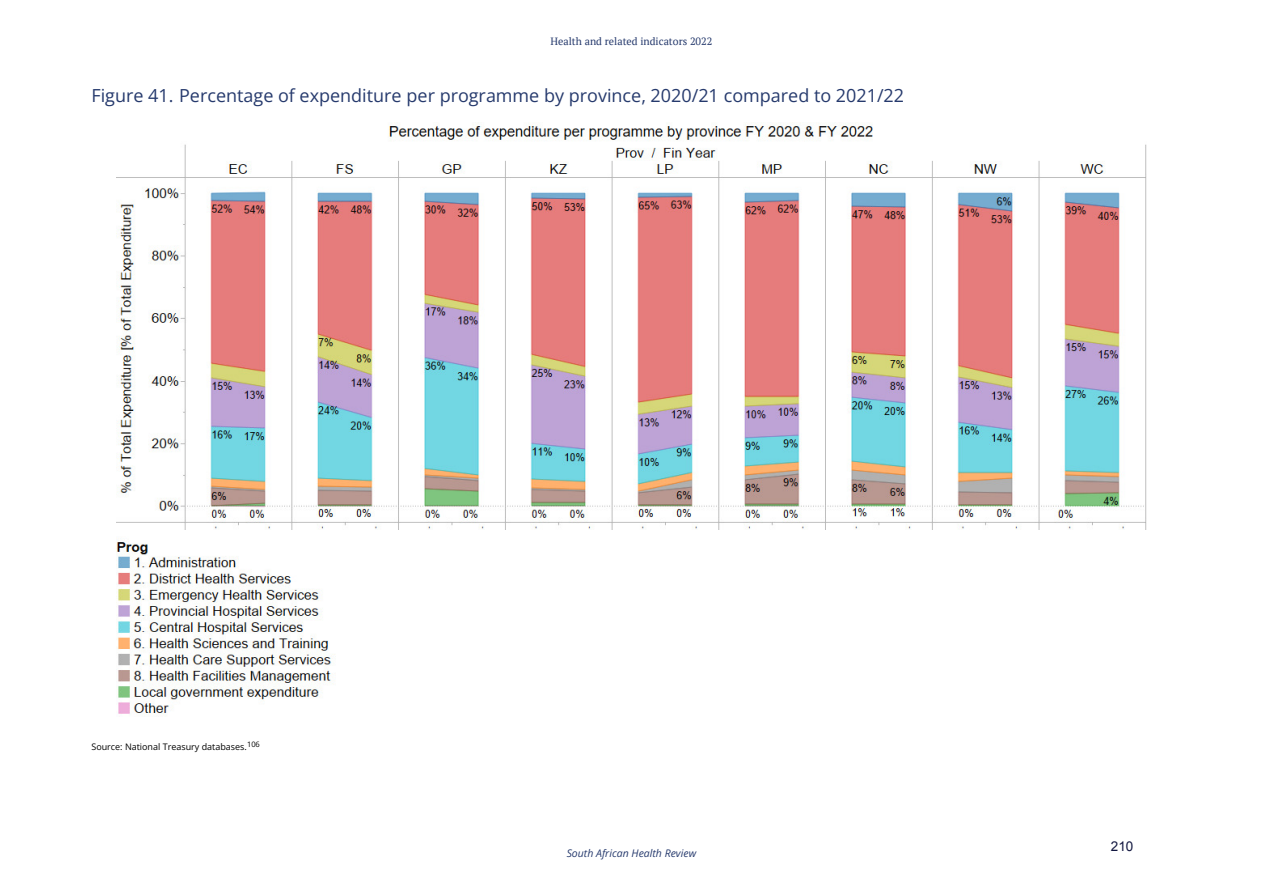
<style>
.page{position:relative;width:1263px;height:893px;background:#fff}
.page>*{position:absolute;margin:0;border:0;box-sizing:border-box;transform-origin:0 0}
.t1{font:18px "Open Sans";color:#263a6d}
.t2{font:13.5px "Arial";color:#121740}
.t3{font:10.5px "PT Serif";color:#263a6d}
.t4{font:italic 10.5px "Open Sans";color:#263a6d}
.t5{font:9px "Open Sans";color:#000}
</style>
<div class="page">
<img style="left:116px;top:122px;width:1031px;height:593px">
<p class="t3" style="left:551px;top:34px;width:163px">Health and related indicators 2022</p>
<p class="t1" style="left:91px;top:83px;width:814px">Figure 41. Percentage of expenditure per programme by province, 2020/21 compared to 2021/22</p>
<p class="t5" style="left:91px;top:741px;width:170px">Source: National Treasury databases.<sup>106</sup></p>
<p class="t4" style="left:567px;top:845px;width:131px">South African Health Review</p>
<p class="t2" style="left:1111px;top:837px;width:24px">210</p>
</div>
